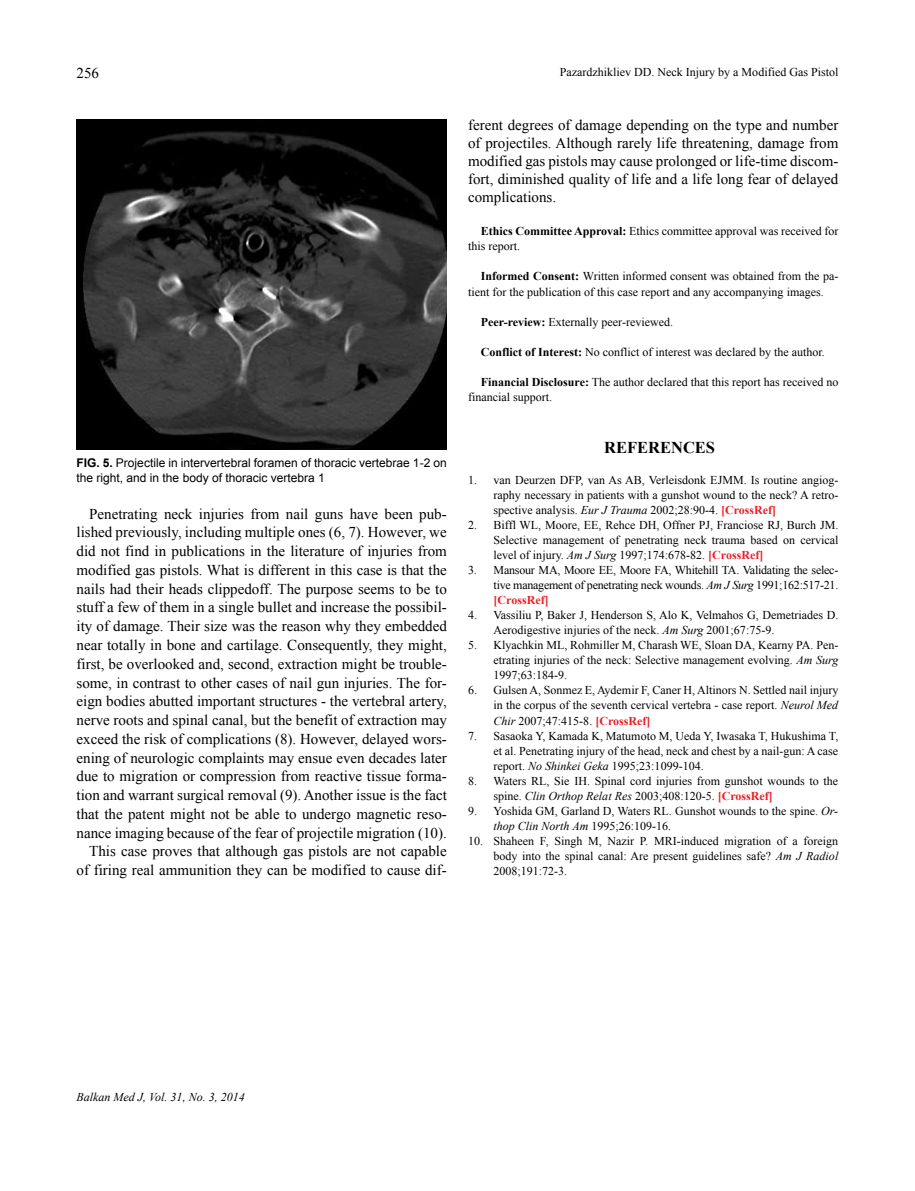
<style>
.page{position:relative;width:915px;height:1191px;background:#fff}
.page>*{position:absolute;margin:0;border:0;box-sizing:border-box;transform-origin:0 0}
.t1{font:700 16.5px "Times New Roman";color:#000}
.t2{font:15px/18.8px "Times New Roman";color:#000;text-align:right}
.t3{font:12px/15px "Times New Roman";color:#000;text-align:justify}
.t4{font:12px/15px "Arial";color:#000}
.t5{font:italic 12px "Times New Roman";color:#000}
.s1{font-weight:700}
.s2{font-style:italic}
.s3{font-weight:700;color:#ed1d24}
</style>
<div class="page">
<img style="left:76px;top:119px;width:370px;height:330px">
<p class="t2" style="left:77px;top:64px;width:24px">256</p>
<p class="t3" style="left:559px;top:65px;width:280px">Pazardzhikliev DD. Neck Injury by a Modified Gas Pistol</p>
<p class="t4" style="left:76px;top:455px;width:371px"><span class="s1">FIG. 5.</span> Projectile in intervertebral foramen of thoracic vertebrae 1-2 on the right, and in the body of thoracic vertebra 1</p>
<p class="t2" style="left:76px;top:504px;width:372px">Penetrating neck injuries from nail guns have been pub&shy;lished previously, including multiple ones (6, 7). However, we did not find in publications in the literature of injuries from modified gas pistols. What is different in this case is that the nails had their heads clippedoff. The purpose seems to be to stuff a few of them in a single bullet and increase the possibil&shy;ity of damage. Their size was the reason why they embedded near totally in bone and cartilage. Consequently, they might, first, be overlooked and, second, extraction might be trouble&shy;some, in contrast to other cases of nail gun injuries. The for&shy;eign bodies abutted important structures - the vertebral artery, nerve roots and spinal canal, but the benefit of extraction may exceed the risk of complications (8). However, delayed wors&shy;ening of neurologic complaints may ensue even decades later due to migration or compression from reactive tissue forma&shy;tion and warrant surgical removal (9). Another issue is the fact that the patent might not be able to undergo magnetic reso&shy;nance imaging because of the fear of projectile migration (10).<br>This case proves that although gas pistols are not capable of firing real ammunition they can be modified to cause dif-</p>
<p class="t2" style="left:468px;top:116px;width:371px;line-height:18px;text-align:justify">ferent degrees of damage depending on the type and number of projectiles. Although rarely life threatening, damage from modified gas pistols may cause prolonged or life-time discom&shy;fort, diminished quality of life and a life long fear of delayed complications.</p>
<p class="t3" style="left:468px;top:223px;width:371px;text-indent:13px"><span class="s1">Ethics Committee Approval:</span> Ethics committee approval was received for this report.</p>
<p class="t3" style="left:468px;top:269px;width:371px;text-indent:13px"><span class="s1">Informed Consent:</span> Written informed consent was obtained from the pa&shy;tient for the publication of this case report and any accompanying images.</p>
<p class="t3" style="left:480px;top:314px;width:193px"><span class="s1">Peer-review:</span> Externally peer-reviewed.</p>
<p class="t3" style="left:480px;top:344px;width:345px"><span class="s1">Conflict of Interest:</span> No conflict of interest was declared by the author.</p>
<p class="t3" style="left:468px;top:374px;width:371px;text-indent:13px"><span class="s1">Financial Disclosure:</span> The author declared that this report has received no financial support.</p>
<h1 class="t1" style="left:604px;top:436px;width:112px">REFERENCES</h1>
<p class="t3" style="left:493px;top:472px;width:346px;text-indent:-26px">1. van Deurzen DFP, van As AB, Verleisdonk EJMM. Is routine angiog&shy;raphy necessary in patients with a gunshot wound to the neck? A retro&shy;spective analysis. <span class="s2">Eur J Trauma</span> 2002;28:90-4. <span class="s3">[CrossRef]</span></p>
<p class="t3" style="left:493px;top:517px;width:346px;text-indent:-26px">2. Biffl WL, Moore, EE, Rehce DH, Offner PJ, Franciose RJ, Burch JM.<br>Selective management of penetrating neck trauma based on cervical level of injury. <span class="s2">Am J Surg</span> 1997;174:678-82. <span class="s3">[CrossRef]</span></p>
<p class="t3" style="left:493px;top:562px;width:346px;text-indent:-26px">3. Mansour MA, Moore EE, Moore FA, Whitehill TA. Validating the selec&shy;tive management of penetrating neck wounds. <span class="s2">Am J Surg</span> 1991;162:517-21. <span class="s3">[CrossRef]</span></p>
<p class="t3" style="left:493px;top:607px;width:346px;text-indent:-26px">4. Vassiliu P, Baker J, Henderson S, Alo K, Velmahos G, Demetriades D.<br>Aerodigestive injuries of the neck. <span class="s2">Am Surg</span> 2001;67:75-9.</p>
<p class="t3" style="left:493px;top:637px;width:346px;text-indent:-26px">5. Klyachkin ML, Rohmiller M, Charash WE, Sloan DA, Kearny PA. Pen&shy;etrating injuries of the neck: Selective management evolving. <span class="s2">Am Surg </span>1997;63:184-9.</p>
<p class="t3" style="left:493px;top:682px;width:346px;text-indent:-25px">6. Gulsen A, Sonmez E, Aydemir F, Caner H, Altinors N. Settled nail injury in the corpus of the seventh cervical vertebra - case report. <span class="s2">Neurol Med Chir</span> 2007;47:415-8. <span class="s3">[CrossRef]</span></p>
<p class="t3" style="left:493px;top:728px;width:346px;text-indent:-25px">7. Sasaoka Y, Kamada K, Matumoto M, Ueda Y, Iwasaka T, Hukushima T, et al. Penetrating injury of the head, neck and chest by a nail-gun: A case report. <span class="s2">No Shinkei Geka</span> 1995;23:1099-104.</p>
<p class="t3" style="left:493px;top:773px;width:346px;text-indent:-26px">8. Waters RL, Sie IH. Spinal cord injuries from gunshot wounds to the spine. <span class="s2">Clin Orthop Relat Res</span> 2003;408:120-5. <span class="s3">[CrossRef]</span></p>
<p class="t3" style="left:493px;top:803px;width:346px;text-indent:-26px">9. Yoshida GM, Garland D, Waters RL. Gunshot wounds to the spine. <span class="s2">Or&shy;thop Clin North Am</span> 1995;26:109-16.</p>
<p class="t3" style="left:493px;top:833px;width:346px;text-indent:-26px">10. Shaheen F, Singh M, Nazir P. MRI-induced migration of a foreign body into the spinal canal: Are present guidelines safe? <span class="s2">Am J Radiol </span>2008;191:72-3.</p>
<p class="t5" style="left:77px;top:1088px;width:169px">Balkan Med J, Vol. 31, No. 3, 2014</p>
</div>
